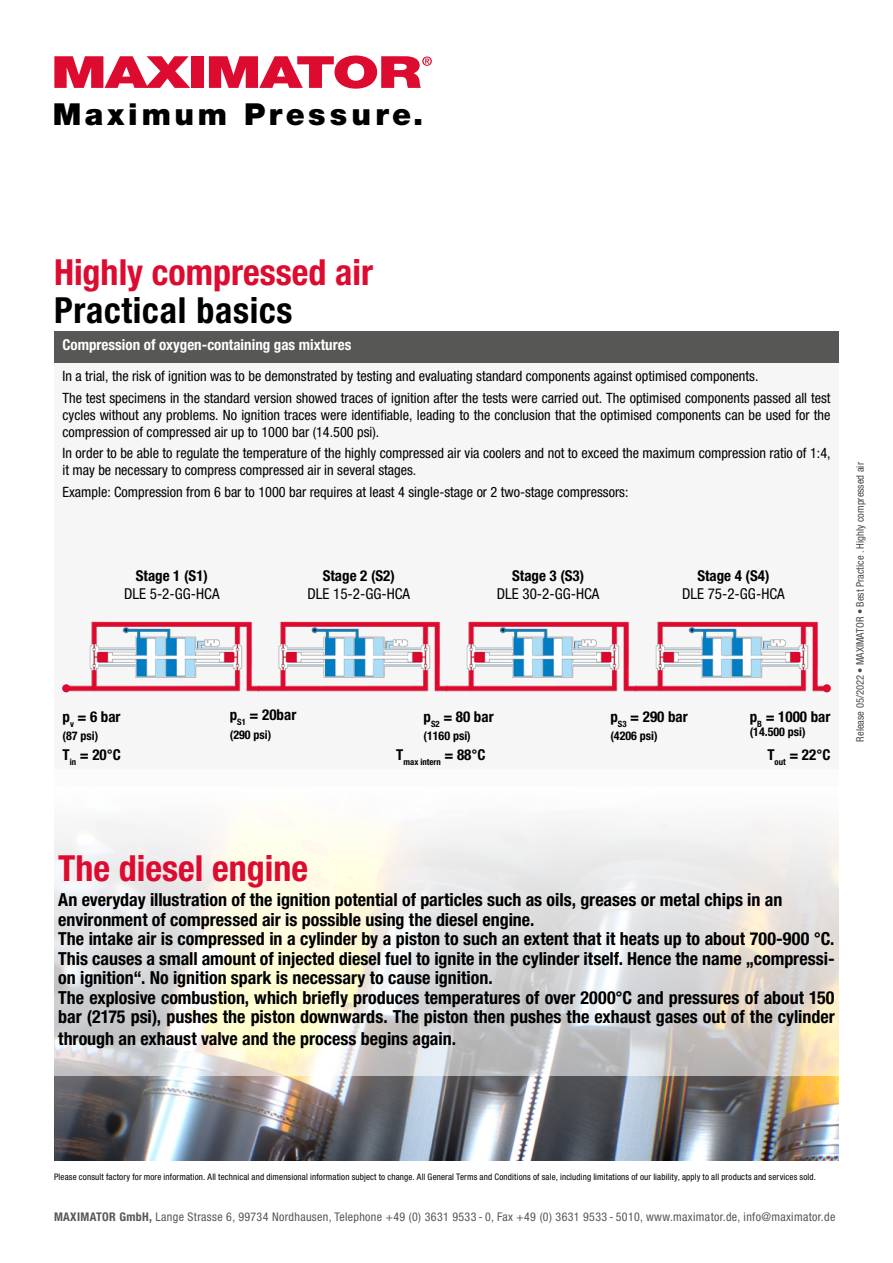
<style>
.page{position:relative;width:893px;height:1263px;background:#fff}
.page>*{position:absolute;margin:0;border:0;box-sizing:border-box;transform-origin:0 0}
.t1{font:700 condensed 36px "Helvetica Neue LT Std";color:#dd0b2f}
.t2{font:700 condensed 36px "Helvetica Neue LT Std";letter-spacing:.02em;color:#000}
.t3{font:900 30.3px "Helvetica Neue LT Std";letter-spacing:.125em;color:#000}
.t4{font:700 condensed 18px/19.5px "Helvetica Neue LT Std";color:#000}
.t5{font:700 condensed 15px "Helvetica Neue LT Std";color:#000}
.t6{font:condensed 15px "Helvetica Neue LT Std";color:#000}
.t7{font:700 condensed 15px "Helvetica Neue LT Std";color:#fff}
.t8{font:condensed 14.25px/17.1px "Helvetica Neue LT Std";color:#000}
.t9{font:condensed 12px "Helvetica Neue LT Std";letter-spacing:.03em;color:#575756}
.t10{font:700 condensed 12px "Helvetica Neue LT Std";color:#000}
.t11{font:condensed 10.5px "Helvetica Neue LT Std";color:#4a4a49}
.t12{font:condensed 9px "Helvetica Neue LT Std";letter-spacing:.02em;color:#000}
.t13{font:700 condensed 8.7px "Helvetica Neue LT Std";color:#000}
.s1{font-weight:700}
</style>
<div class="page">
<svg style="left:54px;top:56px;width:136px;height:32px"></svg>
<div style="left:191px;top:56px;width:13px;height:32px;background:#dd0b2f"></div>
<svg style="left:209px;top:56px;width:223px;height:33px"></svg>
<div style="left:54px;top:363px;width:785px;height:424px;background:#f6f6f6"></div>
<div style="left:54px;top:332px;width:392px;height:31px;background:#575756"></div>
<div style="left:446px;top:332px;width:393px;height:31px;background:#575756"></div>
<img style="left:54px;top:1076px;width:785px;height:85px">
<svg style="left:54px;top:818px;width:785px;height:258px"></svg>
<img style="left:70px;top:621px;width:754px;height:71px">
<div style="left:62px;top:684px;width:8px;height:8px;background:#dd0b2f;border-radius:50%"></div>
<div style="left:823px;top:684px;width:8px;height:8px;background:#dd0b2f;border-radius:50%"></div>
<h2 class="t3" style="left:53px;top:96px;width:372px">Maximum Pressure.</h2>
<h1 class="t1" style="left:54px;top:251px;width:321px">Highly compressed air</h1>
<h1 class="t2" style="left:54px;top:288px;width:240px">Practical basics</h1>
<p class="t7" style="left:63px;top:336px;width:290px">Compression of oxygen-containing gas mixtures</p>
<p class="t8" style="left:63px;top:366px;width:770px;line-height:21.3px">In a trial, the risk of ignition was to be demonstrated by testing and evaluating standard components against optimised components.<br>The test specimens in the standard version showed traces of ignition after the tests were carried out. The optimised components passed all test</p>
<p class="t8" style="left:63px;top:406px;width:769px">cycles without any problems. No ignition traces were identifiable, leading to the conclusion that the optimised components can be used for the compression of compressed air up to 1000 bar (14.500 psi).</p>
<p class="t8" style="left:63px;top:445px;width:770px">In order to be able to regulate the temperature of the highly compressed air via coolers and not to exceed the maximum compression ratio of 1:4, it may be necessary to compress compressed air in several stages.</p>
<p class="t8" style="left:63px;top:483px;width:567px">Example: Compression from 6 bar to 1000 bar requires at least 4 single-stage or 2 two-stage compressors:</p>
<p class="t5" style="left:136px;top:567px;width:74px">Stage 1 (S1)</p>
<p class="t6" style="left:124px;top:585px;width:97px">DLE 5-2-GG-HCA</p>
<p class="t5" style="left:323px;top:567px;width:74px">Stage 2 (S2)</p>
<p class="t6" style="left:308px;top:585px;width:104px">DLE 15-2-GG-HCA</p>
<p class="t5" style="left:512px;top:567px;width:74px">Stage 3 (S3)</p>
<p class="t6" style="left:497px;top:585px;width:104px">DLE 30-2-GG-HCA</p>
<p class="t5" style="left:697px;top:567px;width:74px">Stage 4 (S4)</p>
<p class="t6" style="left:682px;top:585px;width:104px">DLE 75-2-GG-HCA</p>
<p class="t5" style="left:230px;top:706px;width:68px">p<sub>S1</sub> = 20bar</p>
<p class="t10" style="left:230px;top:727px;width:43px">(290 psi)</p>
<p class="t5" style="left:63px;top:707px;width:60px">p<sub>v</sub> = 6 bar</p>
<p class="t10" style="left:63px;top:729px;width:37px">(87 psi)</p>
<p class="t5" style="left:63px;top:746px;width:60px">T<sub>in</sub> = 20°C</p>
<p class="t13" style="left:396px;top:756px;width:91px"><sup>T</sup>max intern <sup>=</sup> <sup>88°C</sup></p>
<p class="t5" style="left:767px;top:746px;width:65px">T<sub>out</sub> = 22°C</p>
<p class="t5" style="left:423px;top:707px;width:72px">p<sub>S2</sub> = 80 bar</p>
<p class="t10" style="left:423px;top:729px;width:49px">(1160 psi)</p>
<p class="t5" style="left:610px;top:707px;width:79px">p<sub>S3</sub> = 290 bar</p>
<p class="t10" style="left:610px;top:729px;width:49px">(4206 psi)</p>
<p class="t5" style="left:750px;top:707px;width:82px">p<sub>B</sub> = 1000 bar</p>
<p class="t10" style="left:750px;top:725px;width:57px">(14.500 psi)</p>
<p class="t11" style="left:854px;top:741px;width:281px;rotate:-90deg">Release 05/2022 • MAXIMATOR • Best Practice . Highly compressed air</p>
<h1 class="t1" style="left:58px;top:846px;width:251px">The diesel engine</h1>
<p class="t4" style="left:58px;top:890px;width:778px">An everyday illustration of the ignition potential of particles such as oils, greases or metal chips in an environment of compressed air is possible using the diesel engine.<br>The intake air is compressed in a cylinder by a piston to such an extent that it heats up to about 700-900 °C.<br>This causes a small amount of injected diesel fuel to ignite in the cylinder itself. Hence the name „compressi&shy;on ignition“. No ignition spark is necessary to cause ignition.<br>The explosive combustion, which briefly produces temperatures of over 2000°C and pressures of about 150 bar (2175 psi), pushes the piston downwards. The piston then pushes the exhaust gases out of the cylinder</p>
<p class="t4" style="left:58px;top:1028px;width:399px">through an exhaust valve and the process begins again.</p>
<p class="t12" style="left:54px;top:1171px;width:763px">Please consult factory for more information. All technical and dimensional information subject to change. All General Terms and Conditions of sale, including limitations of our liability, apply to all products and services sold.</p>
<p class="t9" style="left:54px;top:1209px;width:783px"><span class="s1">MAXIMATOR GmbH,</span> Lange Strasse 6, 99734 Nordhausen, Telephone +49 (0) 3631 9533 - 0, Fax +49 (0) 3631 9533 - 5010, www.maximator.de, info@maximator.de</p>
</div>
